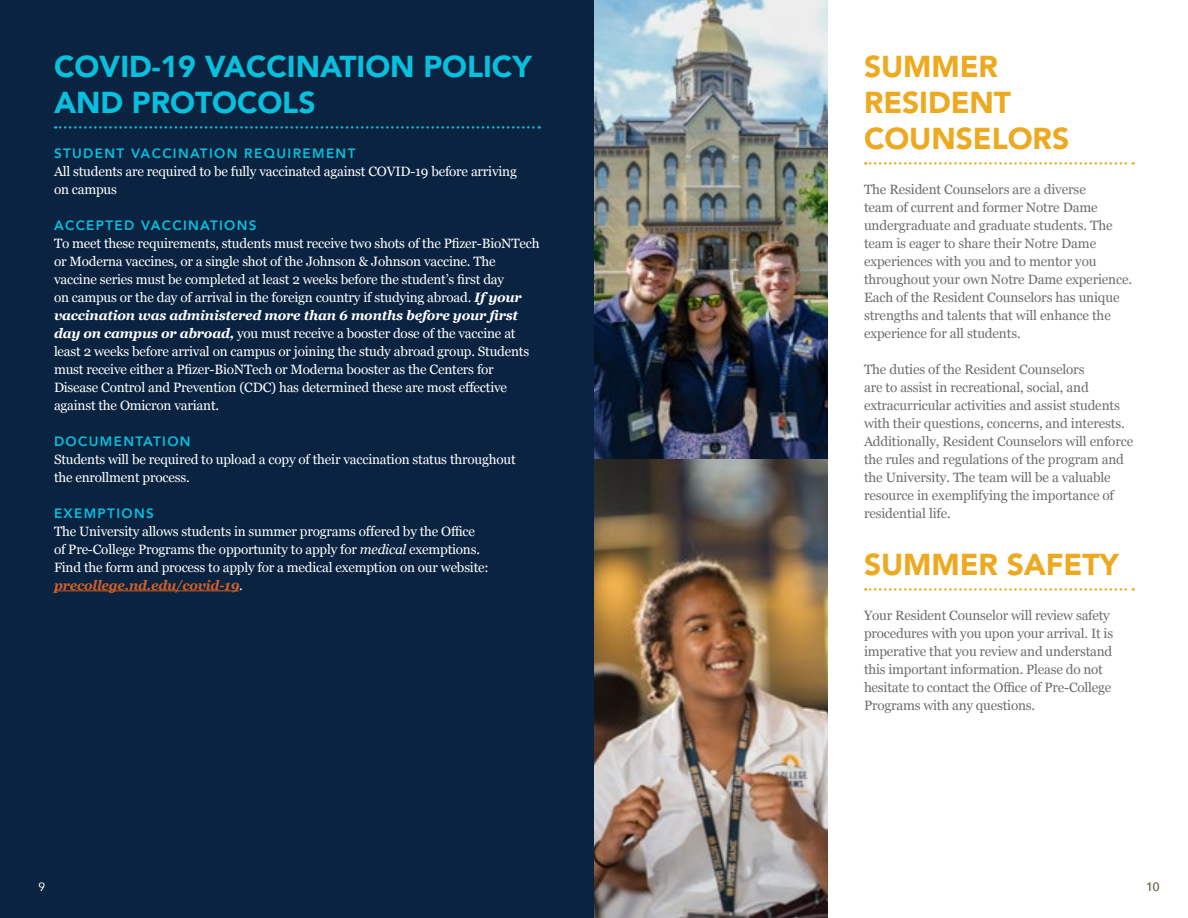
<style>
.page{position:relative;width:1188px;height:918px;background:#fff}
.page>*{position:absolute;margin:0;border:0;box-sizing:border-box;transform-origin:0 0}
.t1{font:900 30px/36px "Avenir LT Std";letter-spacing:-.005em;color:#08c0de}
.t2{font:900 30px/36px "Avenir LT Std";letter-spacing:-.005em;color:#eda920}
.t3{font:13.5px/18px "Georgia";letter-spacing:-.015em;color:#fff}
.t4{font:13.5px/18px "Georgia";letter-spacing:-.01em;color:#6d6e71}
.t5{font:800 13.5px "Avenir";letter-spacing:.1em;color:#08c0de}
.t6{font:12px "Avenir";color:#6d6e71}
.t7{font:12px "Avenir";color:#fff}
.s1{font-weight:700;font-style:italic}
.s2{font-style:italic}
.s3{font-weight:700;font-style:italic;color:#d15f27}
</style>
<div class="page">
<div style="left:0;top:0;width:594px;height:918px;background:#092340"></div>
<svg style="left:865px;top:162px;width:269px;height:3px"></svg>
<svg style="left:865px;top:588px;width:269px;height:3px"></svg>
<svg style="left:55px;top:126px;width:485px;height:3px"></svg>
<hr style="left:54px;top:590px;width:185px;height:1px;background:#d15f27">
<img style="left:594px;top:0;width:233px;height:918px">
<h1 class="t1" style="left:54px;top:48px;width:479px">COVID-19 VACCINATION POLICY<br>AND PROTOCOLS</h1>
<p class="t5" style="left:54px;top:142px;width:303px">STUDENT VACCINATION REQUIREMENT</p>
<p class="t3" style="left:54px;top:161px;width:464px">All students are required to be fully vaccinated against COVID-19 before arriving on campus</p>
<p class="t5" style="left:54px;top:214px;width:204px">ACCEPTED VACCINATIONS</p>
<p class="t3" style="left:54px;top:233px;width:487px">To meet these requirements, students must receive two shots of the Pfizer-BioNTech or Moderna vaccines, or a single shot of the Johnson &amp; Johnson vaccine. The vaccine series must be completed at least 2 weeks before the student’s first day<br>on campus or the day of arrival in the foreign country if studying abroad. <span class="s1">If your vaccination was administered more than 6 months before your first day on campus or abroad,</span> you must receive a booster dose of the vaccine at least 2 weeks before arrival on campus or joining the study abroad group. Students must receive either a Pfizer-BioNTech or Moderna booster as the Centers for Disease Control and Prevention (CDC) has determined these are most effective against the Omicron variant.</p>
<p class="t5" style="left:54px;top:430px;width:138px">DOCUMENTATION</p>
<p class="t3" style="left:54px;top:449px;width:463px">Students will be required to upload a copy of their vaccination status throughout the enrollment process.</p>
<p class="t5" style="left:54px;top:502px;width:101px">EXEMPTIONS</p>
<p class="t3" style="left:54px;top:521px;width:436px">The University allows students in summer programs offered by the Office of Pre-College Programs the opportunity to apply for <span class="s2">medical</span> exemptions.<br>Find the form and process to apply for a medical exemption on our website: <span class="s3">precollege.nd.edu/covid-19</span>.</p>
<h1 class="t2" style="left:864px;top:48px;width:207px">SUMMER<br>RESIDENT<br>COUNSELORS</h1>
<p class="t4" style="left:864px;top:179px;width:270px">The Resident Counselors are a diverse<br>team of current and former Notre Dame undergraduate and graduate students. The team is eager to share their Notre Dame experiences with you and to mentor you throughout your own Notre Dame experience.<br>Each of the Resident Counselors has unique strengths and talents that will enhance the experience for all students.</p>
<p class="t4" style="left:864px;top:359px;width:271px">The duties of the Resident Counselors<br>are to assist in recreational, social, and extracurricular activities and assist students with their questions, concerns, and interests.<br>Additionally, Resident Counselors will enforce the rules and regulations of the program and the University. The team will be a valuable resource in exemplifying the importance of residential life.</p>
<h1 class="t2" style="left:864px;top:546px;width:257px">SUMMER SAFETY</h1>
<p class="t4" style="left:864px;top:605px;width:251px">Your Resident Counselor will review safety procedures with you upon your arrival. It is imperative that you review and understand this important information. Please do not hesitate to contact the Office of Pre-College Programs with any questions.</p>
<p class="t7" style="left:38px;top:878px;width:8px">9</p>
<p class="t6" style="left:1146px;top:877px;width:15px">10</p>
</div>
